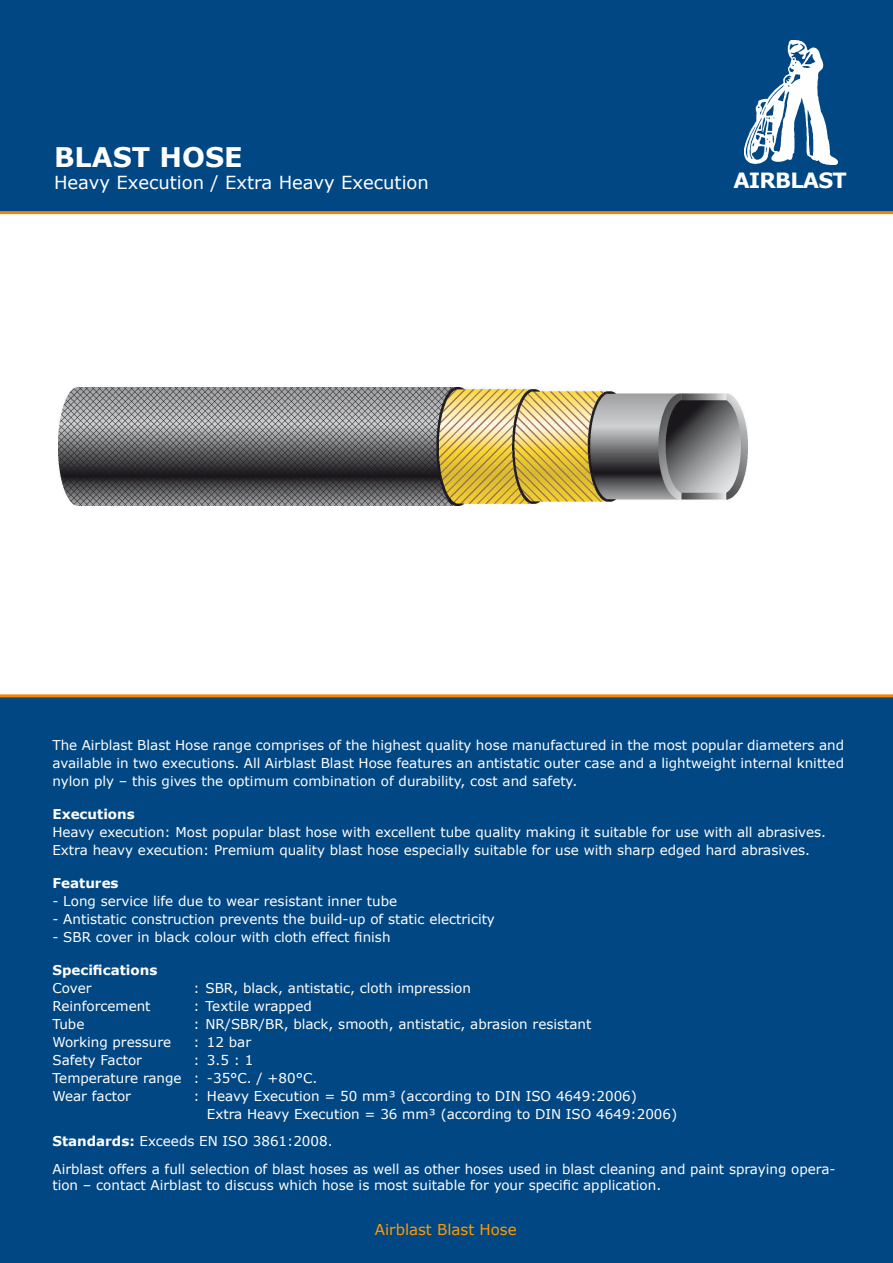
<style>
.page{position:relative;width:893px;height:1263px;background:#fff}
.page>*{position:absolute;margin:0;border:0;box-sizing:border-box;transform-origin:0 0}
.t1{font:700 27px "Verdana";color:#fff}
.t2{font:700 21px "Verdana";letter-spacing:-.04em;color:#fff}
.t3{font:18px "Verdana";color:#fff}
.t4{font:15px "Verdana";color:#ff9a01}
.t5{font:13.5px/18px "Verdana";color:#fff;text-align:justify}
.t6{font:700 13.5px "Verdana";color:#fff}
.s1{font-weight:700}
</style>
<div class="page">
<div style="left:0;top:0;width:893px;height:211px;background:#004783"></div>
<div style="left:0;top:696px;width:893px;height:567px;background:#004783"></div>
<img style="left:744px;top:40px;width:94px;height:124px">
<svg style="left:0;top:211px;width:893px;height:486px"></svg>
<img style="left:58px;top:387px;width:690px;height:119px">
<p class="t1" style="left:54px;top:138px;width:190px">BLAST HOSE</p>
<p class="t3" style="left:54px;top:170px;width:376px">Heavy Execution / Extra Heavy Execution</p>
<p class="t2" style="left:733px;top:166px;width:115px">AIRBLAST</p>
<p class="t5" style="left:52px;top:735px;width:793px">The Airblast Blast Hose range comprises of the highest quality hose manufactured in the most popular diameters and available in two executions. All Airblast Blast Hose features an antistatic outer case and a lightweight internal knitted nylon ply – this gives the optimum combination of durability, cost and safety.</p>
<p class="t6" style="left:52px;top:804px;width:84px">Executions</p>
<p class="t5" style="left:52px;top:822px;width:775px">Heavy execution: Most popular blast hose with excellent tube quality making it suitable for use with all abrasives.</p>
<p class="t5" style="left:52px;top:840px;width:759px">Extra heavy execution: Premium quality blast hose especially suitable for use with sharp edged hard abrasives.</p>
<p class="t6" style="left:52px;top:873px;width:68px">Features</p>
<p class="t5" style="left:52px;top:891px;width:346px">- Long service life due to wear resistant inner tube</p>
<p class="t5" style="left:52px;top:909px;width:444px">- Antistatic construction prevents the build-up of static electricity</p>
<p class="t5" style="left:52px;top:927px;width:340px">- SBR cover in black colour with cloth effect finish</p>
<p class="t6" style="left:52px;top:960px;width:106px">Specifications</p>
<p class="t5" style="left:52px;top:978px;width:41px">Cover</p>
<p class="t5" style="left:193px;top:978px;width:279px">: SBR, black, antistatic, cloth impression</p>
<p class="t5" style="left:52px;top:996px;width:100px">Reinforcement</p>
<p class="t5" style="left:193px;top:996px;width:120px">: Textile wrapped</p>
<p class="t5" style="left:52px;top:1014px;width:33px">Tube</p>
<p class="t5" style="left:193px;top:1014px;width:399px">: NR/SBR/BR, black, smooth, antistatic, abrasion resistant</p>
<p class="t5" style="left:52px;top:1032px;width:120px">Working pressure</p>
<p class="t5" style="left:193px;top:1032px;width:59px">: 12 bar</p>
<p class="t5" style="left:52px;top:1050px;width:91px">Safety Factor</p>
<p class="t5" style="left:193px;top:1050px;width:61px">: 3.5 : 1</p>
<p class="t5" style="left:52px;top:1068px;width:266px">Temperature range : -35°C. / +80°C.</p>
<p class="t5" style="left:52px;top:1086px;width:80px">Wear factor</p>
<p class="t5" style="left:193px;top:1086px;width:445px">: Heavy Execution = 50 mm³ (according to DIN ISO 4649:2006)</p>
<p class="t5" style="left:207px;top:1104px;width:472px">Extra Heavy Execution = 36 mm³ (according to DIN ISO 4649:2006)</p>
<p class="t5" style="left:52px;top:1131px;width:282px"><span class="s1">Standards:</span> Exceeds EN ISO 3861:2008.</p>
<p class="t5" style="left:52px;top:1161px;width:785px;line-height:16.2px">Airblast offers a full selection of blast hoses as well as other hoses used in blast cleaning and paint spraying opera&shy;tion – contact Airblast to discuss which hose is most suitable for your specific application.</p>
<p class="t4" style="left:375px;top:1219px;width:143px">Airblast Blast Hose</p>
</div>
